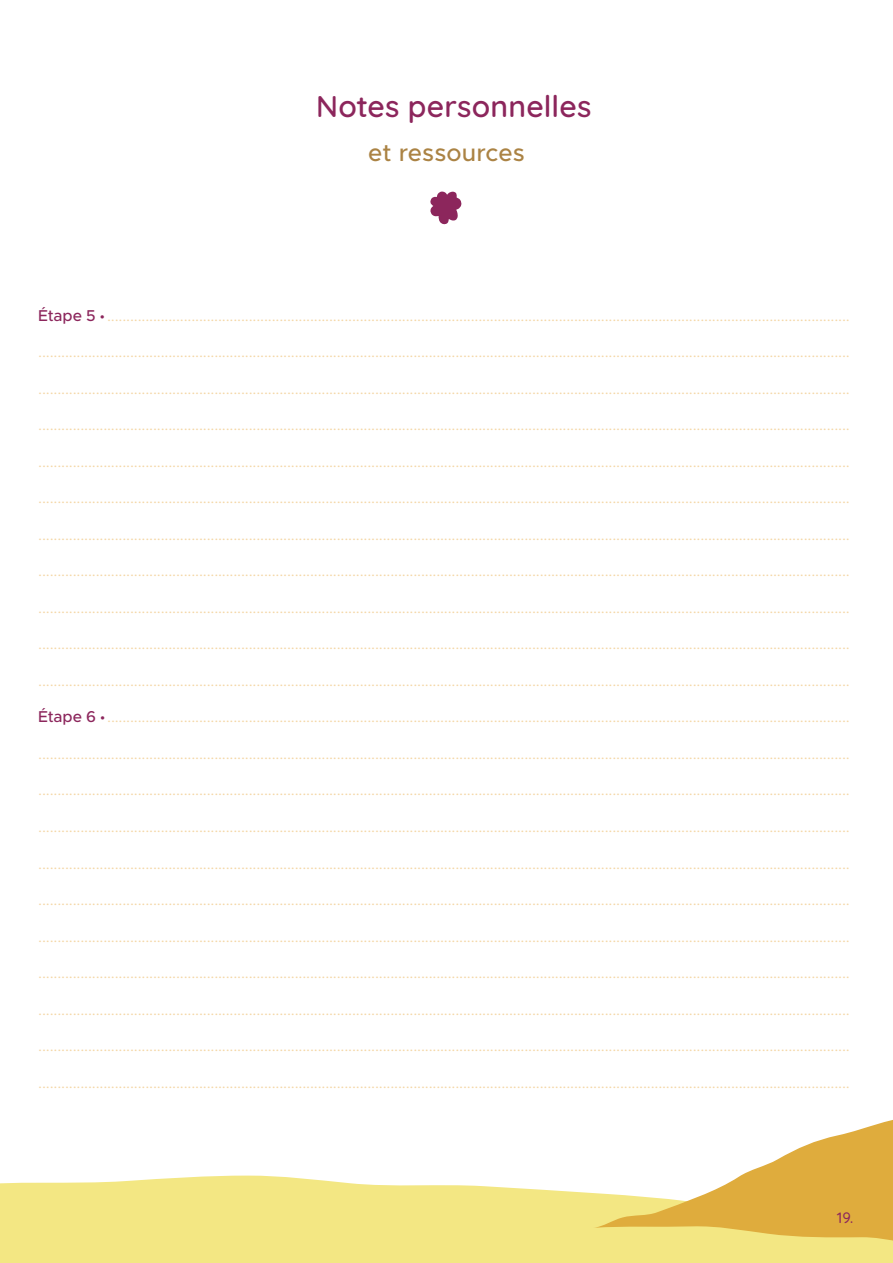
<style>
.page{position:relative;width:893px;height:1263px;background:#fff}
.page>*{position:absolute;margin:0;border:0;box-sizing:border-box;transform-origin:0 0}
.t1{font:600 30px "Quicksand";letter-spacing:.005em;color:#8c265c}
.t2{font:500 24px "Metropolis";letter-spacing:.005em;color:#ab8344}
.t3{font:15.75px "Metropolis";color:#f4d6a4}
.t4{font:500 15px "Quicksand";color:#8c265c}
.s1{font-weight:500;color:#8c265c}
.s2{font-family:"Myriad Pro";color:#8c265c}
</style>
<div class="page">
<svg style="left:0;top:1175px;width:593px;height:88px;background:#f4e98d"></svg>
<svg style="left:593px;top:1120px;width:300px;height:143px"></svg>
<svg style="left:430px;top:191px;width:32px;height:34px"></svg>
<h1 class="t1" style="left:316px;top:94px;width:277px">Notes personnelles</h1>
<h2 class="t2" style="left:368px;top:139px;width:158px">et ressources</h2>
<p class="t3" style="left:38px;top:307px;width:813px"><span class="s1">Étape 5</span> <span class="s2">•</span> ..................................................................................................................................................................................................</p>
<p class="t3" style="left:38px;top:343px;width:813px">....................................................................................................................................................................................................................</p>
<p class="t3" style="left:38px;top:380px;width:813px">....................................................................................................................................................................................................................</p>
<p class="t3" style="left:38px;top:416px;width:813px">....................................................................................................................................................................................................................</p>
<p class="t3" style="left:38px;top:453px;width:813px">....................................................................................................................................................................................................................</p>
<p class="t3" style="left:38px;top:489px;width:813px">....................................................................................................................................................................................................................</p>
<p class="t3" style="left:38px;top:526px;width:813px">....................................................................................................................................................................................................................</p>
<p class="t3" style="left:38px;top:562px;width:813px">....................................................................................................................................................................................................................</p>
<p class="t3" style="left:38px;top:599px;width:813px">....................................................................................................................................................................................................................</p>
<p class="t3" style="left:38px;top:635px;width:813px">....................................................................................................................................................................................................................</p>
<p class="t3" style="left:38px;top:672px;width:813px">....................................................................................................................................................................................................................</p>
<p class="t3" style="left:38px;top:708px;width:813px"><span class="s1">Étape 6</span> <span class="s2">•</span> ..................................................................................................................................................................................................</p>
<p class="t3" style="left:38px;top:745px;width:813px">....................................................................................................................................................................................................................</p>
<p class="t3" style="left:38px;top:781px;width:813px">....................................................................................................................................................................................................................</p>
<p class="t3" style="left:38px;top:818px;width:813px">....................................................................................................................................................................................................................</p>
<p class="t3" style="left:38px;top:854px;width:813px">....................................................................................................................................................................................................................</p>
<p class="t3" style="left:38px;top:891px;width:813px">....................................................................................................................................................................................................................</p>
<p class="t3" style="left:38px;top:927px;width:813px">....................................................................................................................................................................................................................</p>
<p class="t3" style="left:38px;top:964px;width:813px">....................................................................................................................................................................................................................</p>
<p class="t3" style="left:38px;top:1000px;width:813px">....................................................................................................................................................................................................................</p>
<p class="t3" style="left:38px;top:1037px;width:813px">....................................................................................................................................................................................................................</p>
<p class="t3" style="left:38px;top:1073px;width:813px">....................................................................................................................................................................................................................</p>
<p class="t4" style="left:837px;top:1210px;width:18px">19.</p>
</div>
